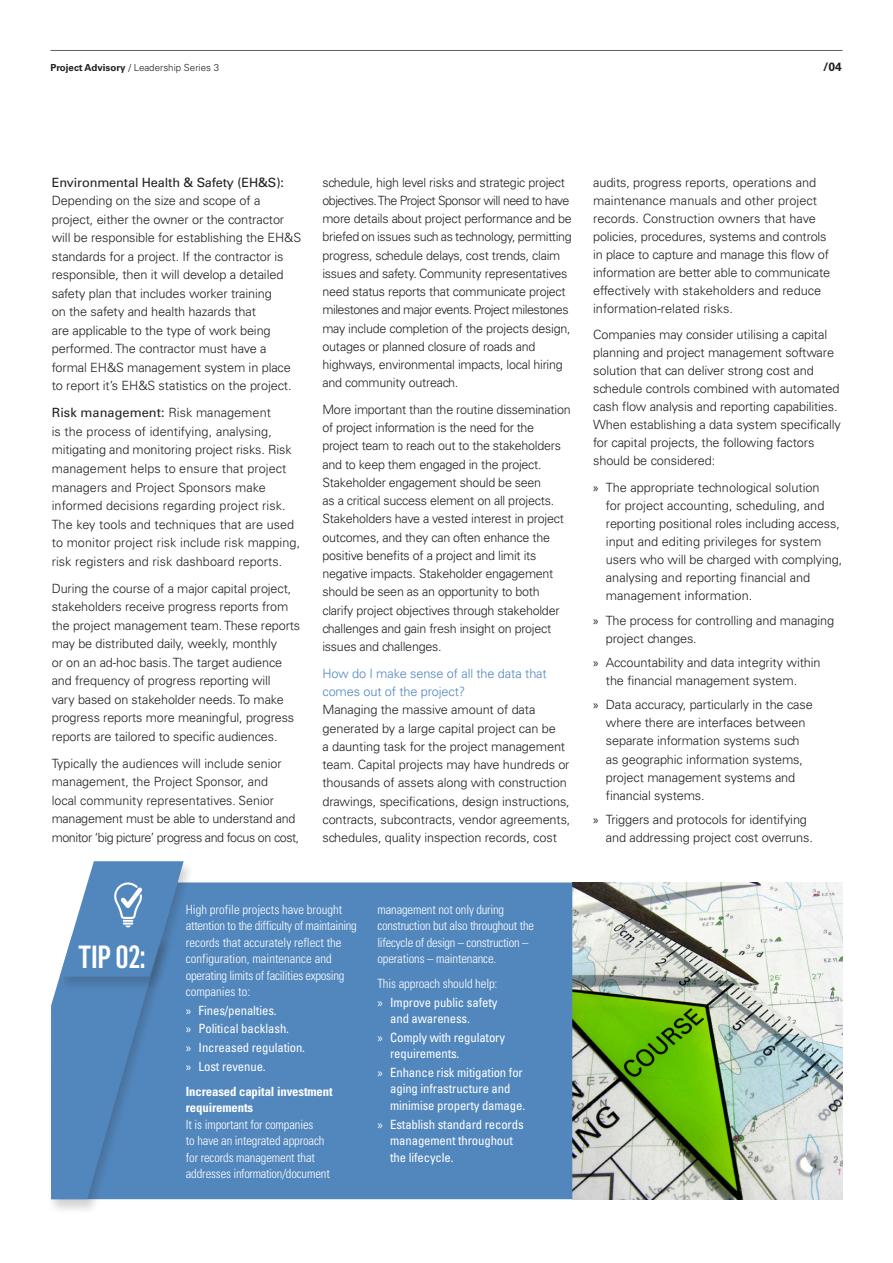
<style>
.page{position:relative;width:893px;height:1263px;background:#fff}
.page>*{position:absolute;margin:0;border:0;box-sizing:border-box;transform-origin:0 0}
.t1{font:500 31.5px "Flama Condensed";color:#fff}
.t2{font:300 12.75px/18.3px "Univers";letter-spacing:-.01em;color:#231f20}
.t3{font:300 condensed 12.75px/16.5px "Univers";letter-spacing:-.01em;color:#fff}
.t4{font:condensed 12.75px/18.6px "Univers";letter-spacing:-.01em;color:#fff}
.t5{font:300 12.75px/18.3px "Univers";letter-spacing:-.01em;color:#5287be}
.t6{font:700 condensed 12.75px/16.5px "Univers";letter-spacing:-.01em;color:#fff}
.t7{font:12.75px "Univers";letter-spacing:-.01em;color:#231f20}
.t8{font:700 12px "Univers";color:#231f20}
.t9{font:300 9.75px "Univers";color:#231f20}
.s1{font-weight:700}
.s2{font-weight:400}
.s3{font-family:"Myriad Pro";font-weight:400}
.s4{font-family:"Myriad Pro";font-stretch:normal}
.s5{font-family:"Myriad Pro";font-weight:400;font-stretch:normal}
</style>
<div class="page">
<hr style="left:50px;top:50px;width:792px;height:1px;background:#5d6067">
<img style="left:572px;top:882px;width:270px;height:317px">
<div style="left:196px;top:882px;width:376px;height:317px;background:#5287be"></div>
<div style="left:47px;top:860px;width:149px;height:354px;background:#231f20;opacity:.2"></div>
<svg style="left:51px;top:861px;width:133px;height:338px;background:#5f8fc1"></svg>
<p class="t9" style="left:50px;top:62px;width:170px"><span class="s1">Project Advisory</span> / Leadership Series 3</p>
<p class="t8" style="left:823px;top:60px;width:20px">/04</p>
<p class="t7" style="left:52px;top:174px;width:234px">Environmental Health &amp; Safety (EH&amp;S):</p>
<p class="t2" style="left:52px;top:191px;width:251px">Depending on the size and scope of a project, either the owner or the contractor will be responsible for establishing the EH&amp;S standards for a project. If the contractor is responsible, then it will develop a detailed safety plan that includes worker training<br>on the safety and health hazards that<br>are applicable to the type of work being performed. The contractor must have a formal EH&amp;S management system in place to report it’s EH&amp;S statistics on the project.</p>
<p class="t2" style="left:52px;top:404px;width:250px"><span class="s2">Risk management:</span> Risk management<br>is the process of identifying, analysing, mitigating and monitoring project risks. Risk management helps to ensure that project managers and Project Sponsors make informed decisions regarding project risk.<br>The key tools and techniques that are used to monitor project risk include risk mapping, risk registers and risk dashboard reports.</p>
<p class="t2" style="left:52px;top:579px;width:250px">During the course of a major capital project, stakeholders receive progress reports from the project management team. These reports may be distributed daily, weekly, monthly<br>or on an ad-hoc basis. The target audience and frequency of progress reporting will<br>vary based on stakeholder needs. To make progress reports more meaningful, progress reports are tailored to specific audiences.</p>
<p class="t2" style="left:52px;top:754px;width:249px">Typically the audiences will include senior management, the Project Sponsor, and<br>local community representatives. Senior management must be able to understand and monitor ‘big picture’ progress and focus on cost,</p>
<p class="t2" style="left:322px;top:173px;width:251px">schedule, high level risks and strategic project objectives. The Project Sponsor will need to have more details about project performance and be briefed on issues such as technology, permitting progress, schedule delays, cost trends, claim issues and safety. Community representatives need status reports that communicate project milestones and major events. Project milestones may include completion of the projects design, outages or planned closure of roads and highways, environmental impacts, local hiring and community outreach.</p>
<p class="t2" style="left:322px;top:400px;width:250px">More important than the routine dissemination of project information is the need for the project team to reach out to the stakeholders and to keep them engaged in the project.<br>Stakeholder engagement should be seen<br>as a critical success element on all projects.<br>Stakeholders have a vested interest in project outcomes, and they can often enhance the positive benefits of a project and limit its negative impacts. Stakeholder engagement should be seen as an opportunity to both clarify project objectives through stakeholder challenges and gain fresh insight on project issues and challenges.</p>
<p class="t5" style="left:322px;top:664px;width:226px">How do I make sense of all the data that comes out of the project?</p>
<p class="t2" style="left:322px;top:701px;width:250px">Managing the massive amount of data generated by a large capital project can be<br>a daunting task for the project management team. Capital projects may have hundreds or thousands of assets along with construction drawings, specifications, design instructions, contracts, subcontracts, vendor agreements, schedules, quality inspection records, cost</p>
<p class="t2" style="left:593px;top:173px;width:239px">audits, progress reports, operations and maintenance manuals and other project records. Construction owners that have policies, procedures, systems and controls in place to capture and manage this flow of information are better able to communicate effectively with stakeholders and reduce information-related risks.</p>
<p class="t2" style="left:593px;top:326px;width:249px">Companies may consider utilising a capital planning and project management software solution that can deliver strong cost and schedule controls combined with automated cash flow analysis and reporting capabilities.<br>When establishing a data system specifically for capital projects, the following factors should be considered:</p>
<p class="t2" style="left:606px;top:478px;width:238px;text-indent:-13px"><span class="s3">»</span> The appropriate technological solution<br>for project accounting, scheduling, and reporting positional roles including access, input and editing privileges for system users who will be charged with complying, analysing and reporting financial and management information.</p>
<p class="t2" style="left:606px;top:611px;width:230px;text-indent:-13px"><span class="s3">»</span> The process for controlling and managing project changes.</p>
<p class="t2" style="left:606px;top:653px;width:216px;text-indent:-13px"><span class="s3">»</span> Accountability and data integrity within the financial management system.</p>
<p class="t2" style="left:606px;top:696px;width:208px;text-indent:-13px"><span class="s3">»</span> Data accuracy, particularly in the case where there are interfaces between separate information systems such as geographic information systems, project management systems and financial systems.</p>
<p class="t2" style="left:606px;top:810px;width:209px;text-indent:-13px"><span class="s3">»</span> Triggers and protocols for identifying and addressing project cost overruns.</p>
<h1 class="t1" style="left:78px;top:937px;width:69px">TIP 02:</h1>
<p class="t3" style="left:186px;top:901px;width:173px">High profile projects have brought attention to the difficulty of maintaining records that accurately reflect the configuration, maintenance and operating limits of facilities exposing companies to:</p>
<p class="t4" style="left:186px;top:1001px;width:121px"><span class="s4">»</span> Fines/penalties.<br><span class="s4">»</span> Political backlash.<br><span class="s4">»</span> Increased regulation. <span class="s4">»</span> Lost revenue.</p>
<p class="t6" style="left:186px;top:1083px;width:148px">Increased capital investment requirements</p>
<p class="t3" style="left:186px;top:1116px;width:146px">It is important for companies<br>to have an integrated approach for records management that addresses information/document</p>
<p class="t3" style="left:377px;top:901px;width:158px">management not only during construction but also throughout the lifecycle of design – construction – operations – maintenance.</p>
<p class="t3" style="left:377px;top:974px;width:121px;line-height:18.6px">This approach should help: <span class="s5">»</span> <span class="s2">Improve public safety</span></p>
<p class="t4" style="left:377px;top:1009px;width:129px;text-indent:13px">and awareness.<br><span class="s4">»</span> Comply with regulatory</p>
<p class="t4" style="left:377px;top:1044px;width:147px;text-indent:13px">requirements.<br><span class="s4">»</span> Enhance risk mitigation for</p>
<p class="t4" style="left:390px;top:1080px;width:137px;line-height:16.5px">aging infrastructure and minimise property damage.</p>
<p class="t4" style="left:390px;top:1116px;width:135px;line-height:16.5px;text-indent:-13px"><span class="s4">»</span> Establish standard records management throughout the lifecycle.</p>
</div>
